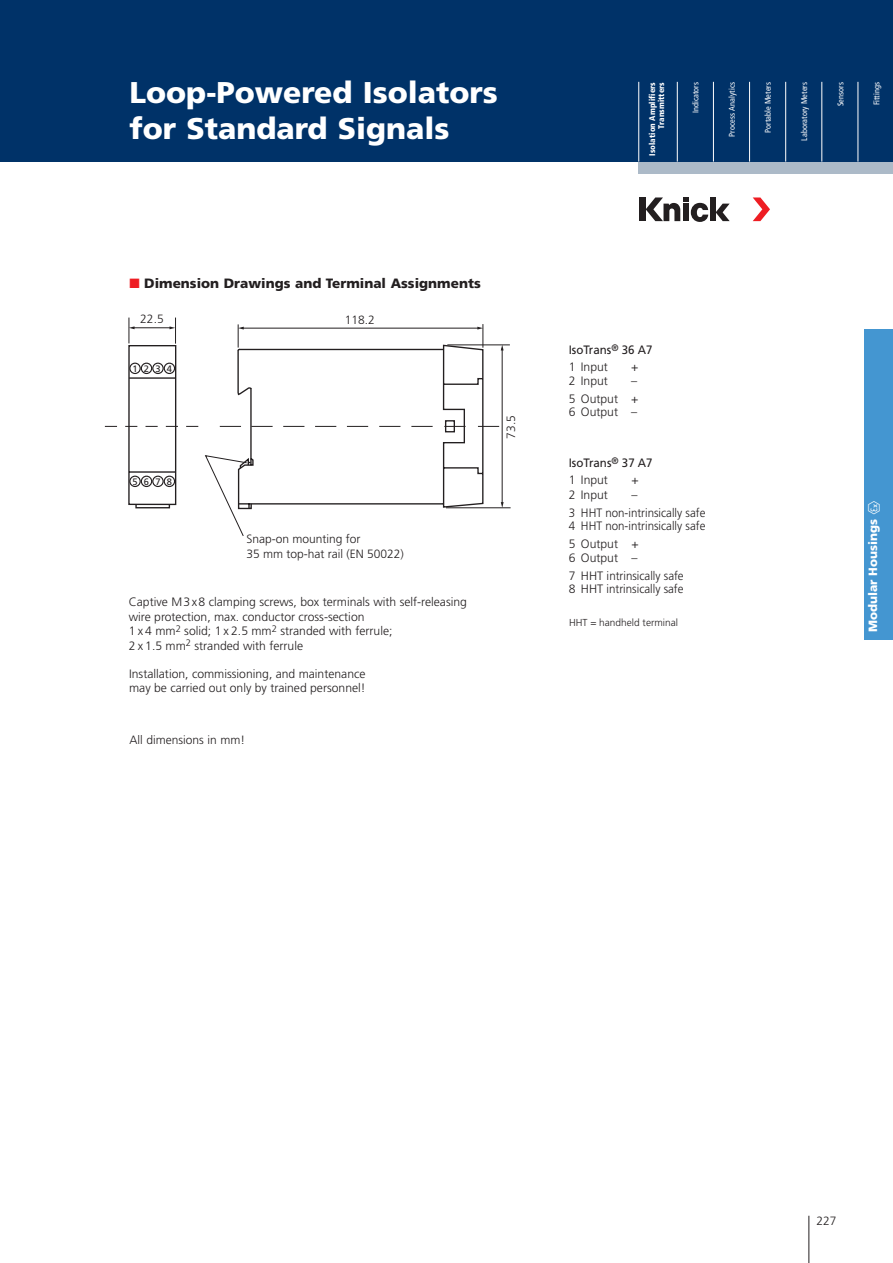
<style>
.page{position:relative;width:893px;height:1263px;background:#fff}
.page>*{position:absolute;margin:0;border:0;box-sizing:border-box;transform-origin:0 0}
.t1{font:900 30px "Frutiger";color:#fff}
.t2{font:900 13.5px "Frutiger";color:#231f20}
.t3{font:300 12.15px/14.5px "Frutiger";color:#231f20}
.t4{font:12.15px/17px "Frutiger";color:#231f20;scale:.95 1}
.t5{font:300 12.15px/18.3px "Frutiger";color:#231f20;scale:.95 1}
.t6{font:300 12px/14.4px "Frutiger";color:#231f20}
.t7{font:900 12px "Frutiger";color:#fff}
.t8{font:300 10.2px "Frutiger";color:#231f20}
.t9{font:9.3px "Frutiger";letter-spacing:.67em;color:#231f20}
.t10{font:condensed 8.25px "Frutiger LT";letter-spacing:.01em;color:#fff}
.t11{font:900 condensed 8.25px/9px "Frutiger LT";letter-spacing:.01em;color:#fff;text-align:right}
.s1{color:#ee1d23}
.s2{font-weight:300}
.s3{font-family:"Frutiger Special";font-weight:400;font-size:16.5px}
</style>
<div class="page">
<div style="left:864px;top:329px;width:28px;height:156px;background:#4496d1"></div>
<div style="left:864px;top:480px;width:28px;height:160px;background:#4496d1"></div>
<div style="left:638px;top:149px;width:254px;height:25px;background:#acbac8"></div>
<div style="left:0;top:0;width:892px;height:161px;background:#003268"></div>
<hr style="left:808px;top:1216px;width:1px;height:47px;background:#231f20">
<div style="left:639px;top:197px;width:6px;height:24px;background:#231f20"></div>
<div style="left:709px;top:197px;width:6px;height:24px;background:#231f20"></div>
<svg style="left:715px;top:204px;width:14px;height:17px"></svg>
<svg style="left:752px;top:197px;width:18px;height:24px"></svg>
<svg style="left:645px;top:197px;width:63px;height:25px"></svg>
<hr style="left:677px;top:82px;width:1px;height:80px;background:#fff">
<hr style="left:713px;top:82px;width:1px;height:80px;background:#fff">
<hr style="left:749px;top:82px;width:1px;height:80px;background:#fff">
<hr style="left:785px;top:82px;width:1px;height:80px;background:#fff">
<hr style="left:821px;top:82px;width:1px;height:80px;background:#fff">
<hr style="left:857px;top:82px;width:1px;height:80px;background:#fff">
<hr style="left:638px;top:82px;width:1px;height:80px;background:#fff">
<svg style="left:105px;top:426px;width:12px;height:1px"></svg>
<svg style="left:186px;top:426px;width:12px;height:1px"></svg>
<svg style="left:125px;top:318px;width:53px;height:191px"></svg>
<hr style="left:446px;top:507px;width:64px;height:1px;background:#231f20">
<hr style="left:447px;top:345px;width:63px;height:1px;background:#231f20">
<svg style="left:204px;top:324px;width:299px;height:212px"></svg>
<h1 class="t1" style="left:129px;top:81px;width:370px">Loop-Powered Isolators</h1>
<p class="t10" style="left:837px;top:106px;width:26px;rotate:-90deg">Sensors</p>
<p class="t10" style="left:873px;top:105px;width:25px;rotate:-90deg">Fittings</p>
<h1 class="t1" style="left:129px;top:117px;width:321px">for Standard Signals</h1>
<p class="t11" style="left:648px;top:156px;width:75px;rotate:-90deg">Isolation Amplifiers<br>Transmitters</p>
<p class="t10" style="left:692px;top:113px;width:33px;rotate:-90deg">Indicators</p>
<p class="t10" style="left:728px;top:137px;width:56px;rotate:-90deg">Process Analytics</p>
<p class="t10" style="left:765px;top:133px;width:52px;rotate:-90deg">Portable Meters</p>
<p class="t10" style="left:801px;top:141px;width:60px;rotate:-90deg">Laboratory Meters</p>
<p class="t2" style="left:129px;top:278px;width:353px"><span class="s1">■</span> Dimension Drawings and Terminal Assignments</p>
<p class="t6" style="left:140px;top:312px;width:25px">22.5</p>
<p class="t6" style="left:345px;top:313px;width:32px">118.2</p>
<p class="t9" style="left:132px;top:365px;width:41px">1234</p>
<p class="t9" style="left:132px;top:478px;width:41px">5678</p>
<p class="t6" style="left:246px;top:532px;width:159px">Snap-on mounting for<br>35 mm top-hat rail (EN 50022)</p>
<p class="t3" style="left:129px;top:595px;width:340px">Captive M3 x 8 clamping screws, box terminals with self-releasing wire protection, max. conductor cross-section<br>1 x 4 mm<sup>2</sup> solid; 1 x 2.5 mm<sup>2</sup> stranded with ferrule;<br>2 x 1.5 mm<sup>2</sup> stranded with ferrule</p>
<p class="t3" style="left:129px;top:667px;width:238px">Installation, commissioning, and maintenance may be carried out only by trained personnel!</p>
<p class="t6" style="left:129px;top:733px;width:117px">All dimensions in mm!</p>
<p class="t6" style="left:504px;top:439px;width:25px;rotate:-90deg">73.5</p>
<p class="t4" style="left:568px;top:343px;width:90px">IsoTrans<sup>®</sup> 36 A7<br><span class="s2">1 Input</span></p>
<p class="t3" style="left:631px;top:360px;width:9px">+</p>
<p class="t3" style="left:568px;top:373px;width:41px">2 Input</p>
<p class="t3" style="left:568px;top:372px;width:71px;line-height:18.1px;text-align:right">–<br>5 Output +</p>
<p class="t3" style="left:568px;top:405px;width:70px">6 Output –</p>
<p class="t4" style="left:568px;top:455px;width:90px">IsoTrans<sup>®</sup> 37 A7<br><span class="s2">1 Input</span></p>
<p class="t3" style="left:631px;top:473px;width:9px">+</p>
<p class="t3" style="left:568px;top:487px;width:41px">2 Input</p>
<p class="t3" style="left:568px;top:485px;width:138px;line-height:18.3px;text-align:center">–<br>3 HHT non-intrinsically safe</p>
<p class="t5" style="left:568px;top:517px;width:145px">4 HHT non-intrinsically safe<br>5 Output +</p>
<p class="t3" style="left:568px;top:549px;width:116px;line-height:18.3px">6 Output –<br>7 HHT intrinsically safe</p>
<p class="t3" style="left:568px;top:582px;width:116px">8 HHT intrinsically safe</p>
<p class="t8" style="left:569px;top:617px;width:111px">HHT = handheld terminal</p>
<p class="t7" style="left:868px;top:632px;width:134px;rotate:-90deg">Modular Housings <span class="s3">…</span></p>
<p class="t6" style="left:816px;top:1214px;width:22px">227</p>
</div>
